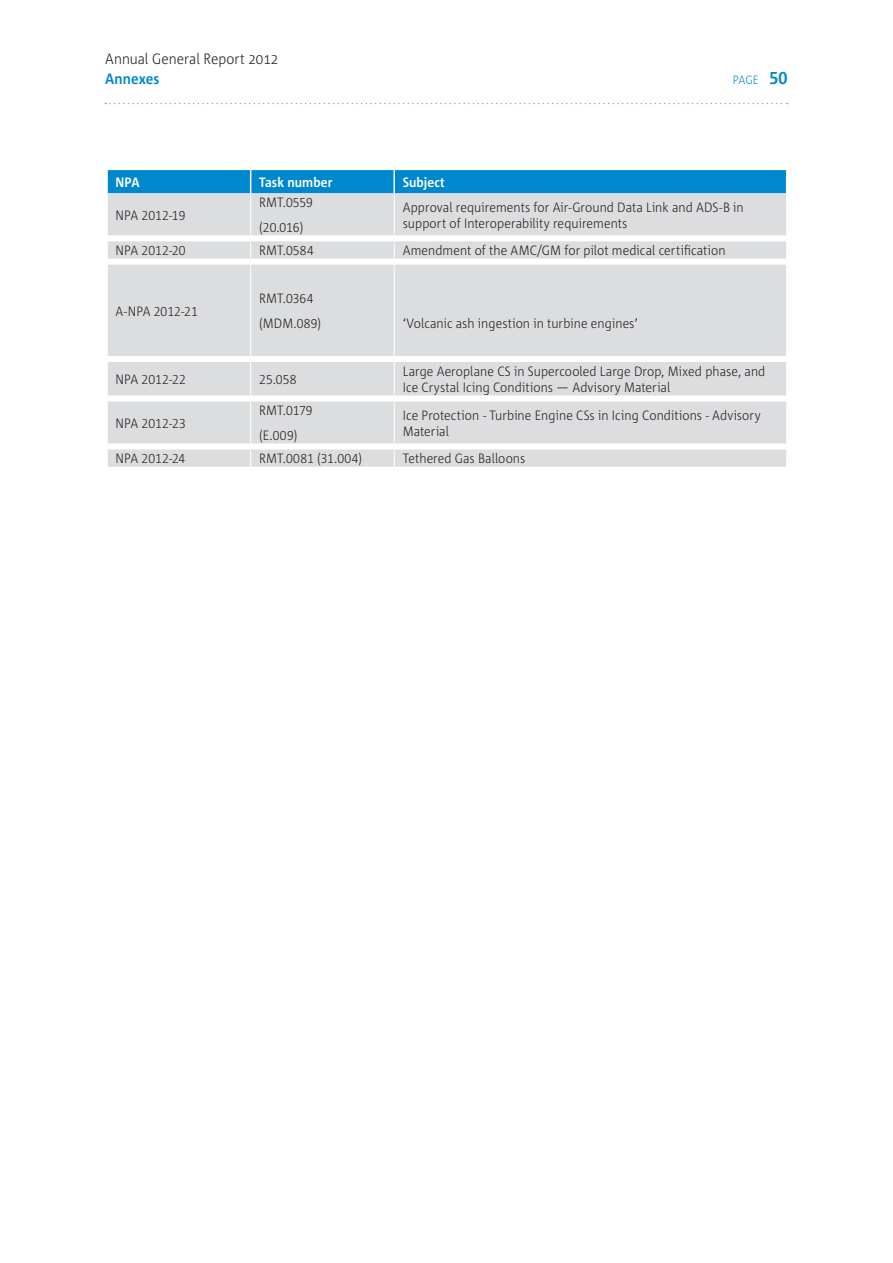
<style>
.page{position:relative;width:893px;height:1263px;background:#fff}
.page>*{position:absolute;margin:0;border:0;box-sizing:border-box;transform-origin:0 0}
.t1{font:300 15px "Corpid E1 s S Cd";color:#231f20}
.t2{font:700 15px "Corpid E1 s S Cd";color:#0088ce}
.t3{font:300 13.5px/24.8px "Corpid E1 s S Cd";letter-spacing:.005em;color:#231f20}
.t4{font:700 13.5px "Corpid E1 s S Cd";letter-spacing:.01em;color:#fff}
.t5{font:300 12px "Corpid E1 s S Cd";color:#0088ce}
.s1{font-weight:700;font-size:18px}
</style>
<div class="page">
<svg style="left:105px;top:103px;width:683px;height:1px"></svg>
<div style="left:108px;top:193px;width:678px;height:274px;background:#dcdddf"></div>
<hr style="left:250px;top:193px;width:1px;height:42px;background:#fff">
<hr style="left:394px;top:193px;width:1px;height:42px;background:#fff">
<svg style="left:250px;top:241px;width:1px;height:18px"></svg>
<svg style="left:394px;top:241px;width:1px;height:18px"></svg>
<hr style="left:250px;top:265px;width:1px;height:91px;background:#fff">
<hr style="left:394px;top:265px;width:1px;height:91px;background:#fff">
<hr style="left:250px;top:362px;width:1px;height:33px;background:#fff">
<hr style="left:394px;top:362px;width:1px;height:33px;background:#fff">
<hr style="left:250px;top:401px;width:1px;height:42px;background:#fff">
<hr style="left:394px;top:401px;width:1px;height:42px;background:#fff">
<svg style="left:250px;top:449px;width:1px;height:18px"></svg>
<svg style="left:394px;top:449px;width:1px;height:18px"></svg>
<div style="left:108px;top:235px;width:143px;height:6px;background:#fff"></div>
<div style="left:251px;top:235px;width:143px;height:6px;background:#fff"></div>
<div style="left:394px;top:235px;width:392px;height:6px;background:#fff"></div>
<div style="left:108px;top:259px;width:143px;height:6px;background:#fff"></div>
<div style="left:251px;top:259px;width:143px;height:6px;background:#fff"></div>
<div style="left:394px;top:259px;width:392px;height:6px;background:#fff"></div>
<div style="left:108px;top:356px;width:143px;height:6px;background:#fff"></div>
<div style="left:251px;top:356px;width:143px;height:6px;background:#fff"></div>
<div style="left:394px;top:356px;width:392px;height:6px;background:#fff"></div>
<div style="left:108px;top:395px;width:143px;height:6px;background:#fff"></div>
<div style="left:251px;top:395px;width:143px;height:6px;background:#fff"></div>
<div style="left:394px;top:395px;width:392px;height:6px;background:#fff"></div>
<div style="left:108px;top:443px;width:143px;height:6px;background:#fff"></div>
<div style="left:251px;top:443px;width:143px;height:6px;background:#fff"></div>
<div style="left:394px;top:443px;width:392px;height:6px;background:#fff"></div>
<div style="left:107px;top:170px;width:680px;height:23px;background:#0088ce"></div>
<p class="t1" style="left:105px;top:49px;width:175px">Annual General Report 2012</p>
<p class="t2" style="left:105px;top:70px;width:56px">Annexes</p>
<p class="t5" style="left:733px;top:73px;width:56px">PAGE <span class="s1">50</span></p>
<p class="t4" style="left:116px;top:174px;width:26px">NPA</p>
<p class="t4" style="left:259px;top:174px;width:75px">Task number</p>
<p class="t4" style="left:403px;top:174px;width:44px">Subject</p>
<p class="t3" style="left:116px;top:202px;width:71px">NPA 2012-19</p>
<p class="t3" style="left:259px;top:190px;width:55px">RMT.0559 (20.016)</p>
<p class="t3" style="left:403px;top:198px;width:342px;line-height:16.2px">Approval requirements for Air‑Ground Data Link and ADS‑B in support of Interoperability requirements</p>
<p class="t3" style="left:116px;top:238px;width:72px">NPA 2012-20</p>
<p class="t3" style="left:259px;top:238px;width:56px">RMT.0584</p>
<p class="t3" style="left:403px;top:238px;width:324px">Amendment of the AMC/GM for pilot medical certification</p>
<p class="t3" style="left:116px;top:298px;width:84px">A‑NPA 2012-21</p>
<p class="t3" style="left:259px;top:286px;width:63px">RMT.0364 (MDM.089)</p>
<p class="t3" style="left:403px;top:310px;width:237px">‘Volcanic ash ingestion in turbine engines’</p>
<p class="t3" style="left:116px;top:367px;width:72px">NPA 2012-22</p>
<p class="t3" style="left:259px;top:367px;width:39px">25.058</p>
<p class="t3" style="left:403px;top:363px;width:364px;line-height:16.2px">Large Aeroplane CS in Supercooled Large Drop, Mixed phase, and<br>Ice Crystal Icing Conditions — Advisory Material</p>
<p class="t3" style="left:116px;top:410px;width:72px">NPA 2012-23</p>
<p class="t3" style="left:259px;top:398px;width:55px">RMT.0179 (E.009)</p>
<p class="t3" style="left:403px;top:406px;width:359px;line-height:16.2px">Ice Protection - Turbine Engine CSs in Icing Conditions - Advisory<br>Material</p>
<p class="t3" style="left:116px;top:446px;width:71px">NPA 2012-24</p>
<p class="t3" style="left:259px;top:446px;width:104px">RMT.0081 (31.004)</p>
<p class="t3" style="left:403px;top:446px;width:124px">Tethered Gas Balloons</p>
</div>
